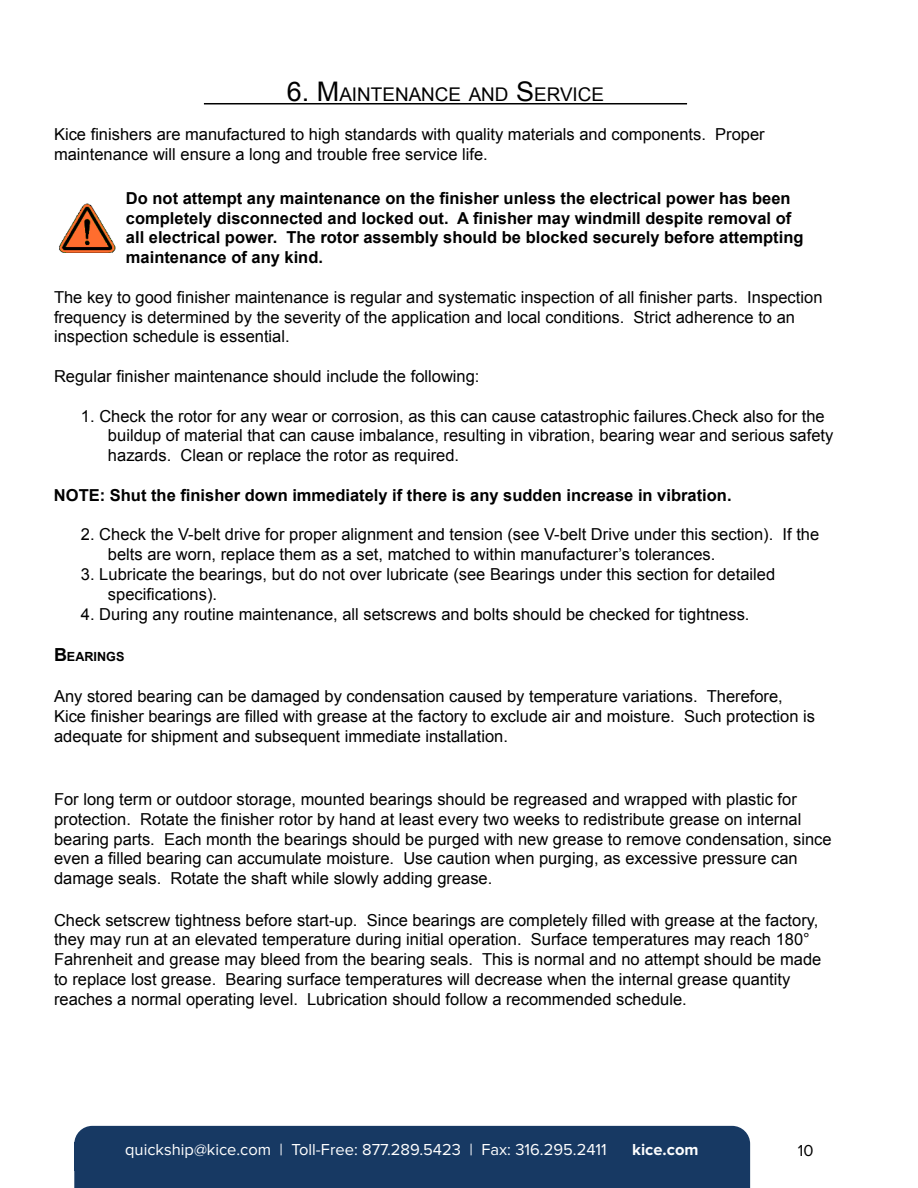
<style>
.page{position:relative;width:918px;height:1188px;background:#fff}
.page>*{position:absolute;margin:0;border:0;box-sizing:border-box;transform-origin:0 0}
.t1{font:18.9px "Arial";color:#000}
.t2{font:16.5px/19.8px "Arial";color:#000}
.t3{font:700 16.5px/19.8px "Arial";color:#000}
.t4{font:16.5px "Proxima Nova";color:#fff}
.t5{font:700 16.5px "Proxima Nova";color:#fff}
.t6{font:16.5px "Proxima Nova";color:#000}
.t7{font:700 12.6px "Arial";color:#000}
.s1{font-size:27px}
.s2{font-size:18px}
</style>
<div class="page">
<img style="left:59px;top:203px;width:57px;height:49px">
<div style="left:74px;top:1126px;width:676px;height:62px;background:#173963"></div>
<div style="left:74px;top:1142px;width:675px;height:29px;background:#173963"></div>
<hr style="left:204px;top:103px;width:483px;height:1px;background:#000">
<hr style="left:204px;top:104px;width:483px;height:1px;background:#000">
<p class="t1" style="left:287px;top:82px;width:319px"><span class="s1">6. M</span>AI NTENANCE AND <span class="s1">S</span>ERVICE</p>
<p class="t2" style="left:54px;top:125px;width:712px">Kice finishers are manufactured to high standards with quality materials and components. Proper maintenance will ensure a long and trouble free service life.</p>
<p class="t3" style="left:126px;top:189px;width:679px">Do not attempt any maintenance on the finisher unless the electrical power has been completely disconnected and locked out. A finisher may windmill despite removal of all electrical power. The rotor assembly should be blocked securely before attempting maintenance of any kind.</p>
<p class="t2" style="left:54px;top:287px;width:770px">The key to good finisher maintenance is regular and systematic inspection of all finisher parts. Inspection frequency is determined by the severity of the application and local conditions. Strict adherence to an inspection schedule is essential.</p>
<p class="t2" style="left:54px;top:367px;width:427px">Regular finisher maintenance should include the following:</p>
<p class="t2" style="left:108px;top:406px;width:727px;text-indent:-27px">1. Check the rotor for any wear or corrosion, as this can cause catastrophic failures.Check also for the buildup of material that can cause imbalance, resulting in vibration, bearing wear and serious safety hazards. Clean or replace the rotor as required.</p>
<p class="t3" style="left:54px;top:486px;width:679px">NOTE: Shut the finisher down immediately if there is any sudden increase in vibration.</p>
<p class="t2" style="left:108px;top:525px;width:713px;text-indent:-27px">2. Check the V-belt drive for proper alignment and tension (see V-belt Drive under this section). If the belts are worn, replace them as a set, matched to within manufacturer’s tolerances.</p>
<p class="t2" style="left:108px;top:565px;width:669px;text-indent:-27px">3. Lubricate the bearings, but do not over lubricate (see Bearings under this section for detailed specifications).</p>
<p class="t2" style="left:81px;top:604px;width:670px">4. During any routine maintenance, all setscrews and bolts should be checked for tightness.</p>
<p class="t7" style="left:54px;top:648px;width:72px"><span class="s2">B</span> EARINGS</p>
<p class="t2" style="left:54px;top:687px;width:763px">Any stored bearing can be damaged by condensation caused by temperature variations. Therefore,<br>Kice finisher bearings are filled with grease at the factory to exclude air and moisture. Such protection is adequate for shipment and subsequent immediate installation.</p>
<p class="t2" style="left:54px;top:790px;width:779px">For long term or outdoor storage, mounted bearings should be regreased and wrapped with plastic for protection. Rotate the finisher rotor by hand at least every two weeks to redistribute grease on internal bearing parts. Each month the bearings should be purged with new grease to remove condensation, since even a filled bearing can accumulate moisture. Use caution when purging, as excessive pressure can damage seals. Rotate the shaft while slowly adding grease.</p>
<p class="t2" style="left:54px;top:910px;width:769px">Check setscrew tightness before start-up. Since bearings are completely filled with grease at the factory, they may run at an elevated temperature during initial operation. Surface temperatures may reach 180° Fahrenheit and grease may bleed from the bearing seals. This is normal and no attempt should be made to replace lost grease. Bearing surface temperatures will decrease when the internal grease quantity reaches a normal operating level. Lubrication should follow a recommended schedule.</p>
<p class="t4" style="left:125px;top:1140px;width:483px">quickship@kice.com | Toll-Free: 877.289.5423 | Fax: 316.295.2411</p>
<p class="t5" style="left:632px;top:1140px;width:68px">kice.com</p>
<p class="t6" style="left:798px;top:1141px;width:17px">10</p>
</div>
